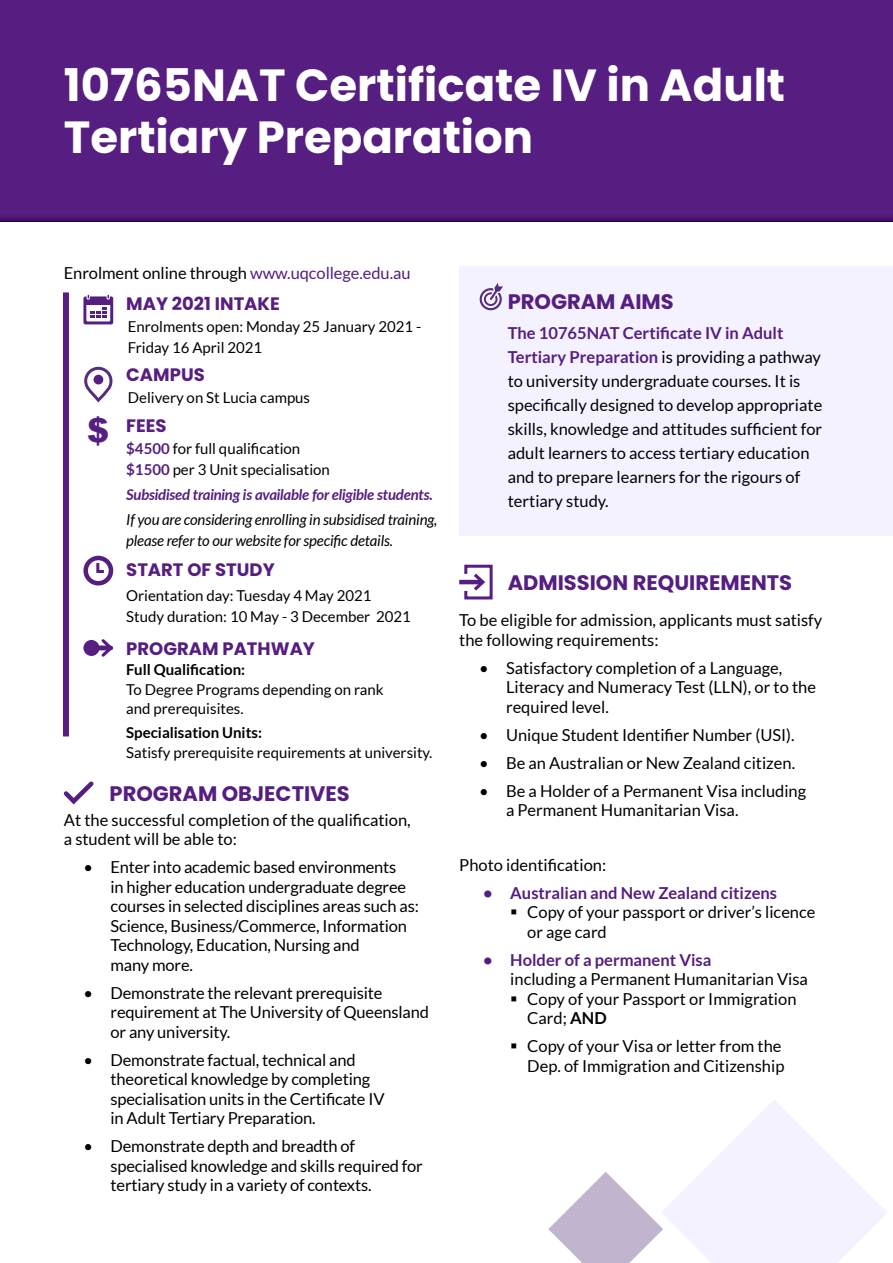
<style>
.page{position:relative;width:893px;height:1263px;background:#fff}
.page>*{position:absolute;margin:0;border:0;box-sizing:border-box;transform-origin:0 0}
.t1{font:700 45px/52.5px "Poppins";color:#fff}
.t2{font:900 33px "Arial";color:#561e80}
.t3{font:700 21px "Poppins";color:#561e80}
.t4{font:700 18px "Poppins";color:#561e80}
.t5{font:16.5px/19.5px "Lato";color:#000}
.t6{font:700 16.5px "Lato";color:#561e80}
.t7{font:15px/21px "Lato";color:#000}
.t8{font:italic 15px/21px "Lato";letter-spacing:-.01em;color:#000}
.t9{font:italic 700 15px "Lato";letter-spacing:-.02em;color:#561e80}
.t10{font:700 15px "Lato";color:#000}
.s1{color:#561e80}
.s2{font-weight:700;color:#561e80}
.s3{font-weight:700}
</style>
<div class="page">
<div style="left:0;top:0;width:893px;height:221px;background:#561e80"></div>
<svg style="left:0;top:217px;width:893px;height:4px"></svg>
<div style="left:459px;top:266px;width:434px;height:270px;background:#f5f2ff"></div>
<div style="left:63px;top:292px;width:6px;height:444px;background:#561e80"></div>
<svg style="left:83px;top:295px;width:30px;height:29px"></svg>
<svg style="left:84px;top:366px;width:29px;height:37px"></svg>
<div style="left:94px;top:375px;width:9px;height:9px;background:#561e80;border-radius:50%"></div>
<div style="left:83px;top:556px;width:30px;height:29px;border:4px solid #561e80;border-radius:50%"></div>
<svg style="left:95px;top:560px;width:12px;height:13px"></svg>
<div style="left:83px;top:640px;width:16px;height:16px;background:#561e80;border-radius:50%"></div>
<svg style="left:99px;top:639px;width:15px;height:18px"></svg>
<svg style="left:63px;top:781px;width:31px;height:24px"></svg>
<svg style="left:459px;top:580px;width:4px;height:4px"></svg>
<svg style="left:463px;top:564px;width:30px;height:36px"></svg>
<svg style="left:480px;top:283px;width:23px;height:27px"></svg>
<svg style="left:548px;top:1100px;width:339px;height:163px"></svg>
<h1 class="t1" style="left:64px;top:59px;width:723px">10765NAT Certificate IV in Adult<br>Tertiary Preparation</h1>
<p class="t5" style="left:64px;top:263px;width:348px">Enrolment online through <span class="s1">www.uqcollege.edu.au</span></p>
<p class="t4" style="left:126px;top:293px;width:155px">MAY 2021 INTAKE</p>
<p class="t7" style="left:128px;top:315px;width:295px">Enrolments open: Monday 25 January 2021 -<br>Friday 16 April 2021</p>
<p class="t4" style="left:126px;top:364px;width:80px">CAMPUS</p>
<p class="t7" style="left:128px;top:387px;width:184px">Delivery on St Lucia campus</p>
<p class="t4" style="left:126px;top:415px;width:42px">FEES</p>
<p class="t7" style="left:126px;top:437px;width:205px"><span class="s2">$4500</span> for full qualification <span class="s2">$1500</span> per 3 Unit specialisation</p>
<p class="t9" style="left:126px;top:483px;width:308px">Subsidised training is available for eligible students.</p>
<p class="t8" style="left:126px;top:509px;width:313px">If you are considering enrolling in subsidised training, please refer to our website for specific details.</p>
<h2 class="t2" style="left:87px;top:406px;width:24px">$</h2>
<p class="t4" style="left:126px;top:559px;width:150px">START OF STUDY</p>
<p class="t7" style="left:126px;top:585px;width:286px">Orientation day: Tuesday 4 May 2021<br>Study duration: 10 May - 3 December 2021</p>
<p class="t4" style="left:126px;top:638px;width:190px">PROGRAM PATHWAY</p>
<p class="t10" style="left:126px;top:661px;width:120px">Full Qualification:</p>
<p class="t7" style="left:126px;top:679px;width:259px;line-height:19.5px">To Degree Programs depending on rank and prerequisites.</p>
<p class="t10" style="left:126px;top:724px;width:137px">Specialisation Units:</p>
<p class="t7" style="left:126px;top:741px;width:308px">Satisfy prerequisite requirements at university.</p>
<p class="t3" style="left:110px;top:782px;width:242px">PROGRAM OBJECTIVES</p>
<p class="t5" style="left:64px;top:810px;width:348px">At the successful completion of the qualification, a student will be able to:</p>
<p class="t5" style="left:111px;top:857px;width:310px;text-indent:-27px">• Enter into academic based environments<br>in higher education undergraduate degree courses in selected disciplines areas such as:<br>Science, Business/Commerce, Information Technology, Education, Nursing and<br>many more.</p>
<p class="t5" style="left:111px;top:983px;width:320px;text-indent:-27px">• Demonstrate the relevant prerequisite requirement at The University of Queensland or any university.</p>
<p class="t5" style="left:111px;top:1050px;width:276px;text-indent:-27px">• Demonstrate factual, technical and theoretical knowledge by completing specialisation units in the Certificate IV in Adult Tertiary Preparation.</p>
<p class="t5" style="left:111px;top:1136px;width:314px;text-indent:-27px">• Demonstrate depth and breadth of specialised knowledge and skills required for tertiary study in a variety of contexts.</p>
<p class="t3" style="left:508px;top:289px;width:168px">PROGRAM AIMS</p>
<p class="t5" style="left:508px;top:321px;width:316px;line-height:24px"><span class="s2">The 10765NAT Certificate IV in Adult Tertiary Preparation</span> is providing a pathway to university undergraduate courses. It is specifically designed to develop appropriate skills, knowledge and attitudes sufficient for adult learners to access tertiary education and to prepare learners for the rigours of tertiary study.</p>
<p class="t3" style="left:508px;top:571px;width:286px">ADMISSION REQUIREMENTS</p>
<p class="t5" style="left:459px;top:610px;width:365px">To be eligible for admission, applicants must satisfy the following requirements:</p>
<p class="t5" style="left:506px;top:658px;width:312px;text-indent:-27px">• Satisfactory completion of a Language,<br>Literacy and Numeracy Test (LLN), or to the required level.</p>
<p class="t5" style="left:479px;top:725px;width:317px">• Unique Student Identifier Number (USI).</p>
<p class="t5" style="left:479px;top:753px;width:318px">• Be an Australian or New Zealand citizen.</p>
<p class="t5" style="left:506px;top:781px;width:302px;text-indent:-27px">• Be a Holder of a Permanent Visa including a Permanent Humanitarian Visa.</p>
<p class="t5" style="left:459px;top:855px;width:148px">Photo identification:</p>
<p class="t6" style="left:483px;top:883px;width:295px">• Australian and New Zealand citizens</p>
<p class="t5" style="left:527px;top:902px;width:290px">Copy of your passport or driver’s licence or age card</p>
<p class="t6" style="left:483px;top:950px;width:230px">• Holder of a permanent Visa</p>
<p class="t5" style="left:527px;top:969px;width:282px;text-indent:-17px">including a Permanent Humanitarian Visa<br>Copy of your Passport or Immigration<br>Card; <span class="s3">AND</span></p>
<p class="t5" style="left:527px;top:1036px;width:259px">Copy of your Visa or letter from the<br>Dep. of Immigration and Citizenship</p>
</div>
